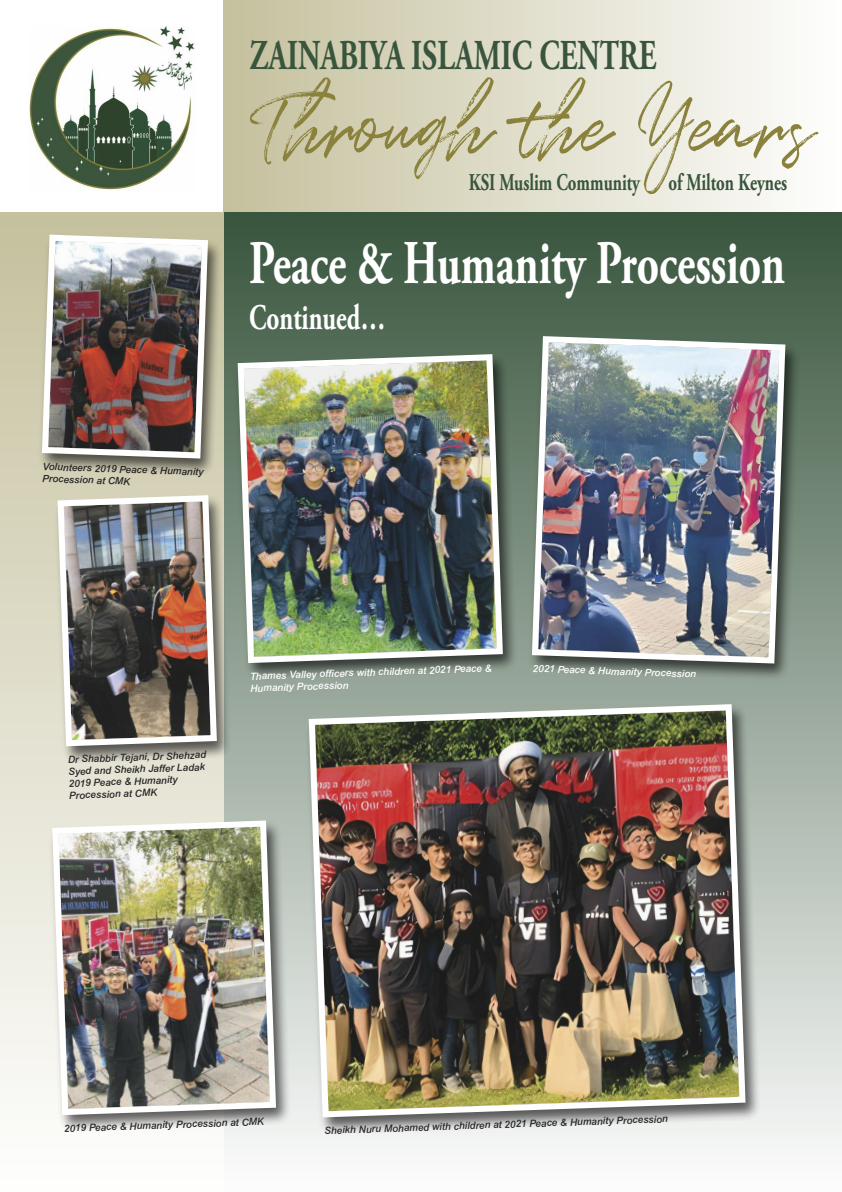
<style>
.page{position:relative;width:842px;height:1192px;background:#fff}
.page>*{position:absolute;margin:0;border:0;box-sizing:border-box;transform-origin:0 0}
.t1{font:103.3px "Quentin";color:#8a823c;scale:.7 1}
.t2{font:700 62px "Adobe Garamond Pro";color:#fff;scale:.7 1}
.t3{font:700 42.5px "Adobe Garamond Pro";color:#39553d;scale:.7 1}
.t4{font:700 36px "Adobe Garamond Pro";color:#fff;scale:.7 1}
.t5{font:700 24px "Adobe Garamond Pro";color:#39553d;scale:.7 1}
.t6{font:italic 500 10px/12px "Arial";color:#272526}
.t7{font:italic 500 10px/12px "Arial";color:#fff}
</style>
<div class="page">
<div style="left:223px;top:0;width:619px;height:213px;background:linear-gradient(to right,#c5c09d,#fefefd)"></div>
<div style="left:223px;top:213px;width:619px;height:979px;background:linear-gradient(to bottom,#38553d,#fcfdfd)"></div>
<div style="left:0;top:213px;width:223px;height:979px;background:linear-gradient(to bottom,#c5c09d,#fefefe)"></div>
<img style="left:29px;top:27px;width:166px;height:163px">
<img style="left:304px;top:700px;width:459px;height:435px">
<img style="left:306px;top:701px;width:443px;height:419px">
<img style="left:233px;top:350px;width:288px;height:331px">
<img style="left:235px;top:351px;width:271px;height:315px">
<img style="left:48px;top:816px;width:246px;height:317px">
<img style="left:49px;top:817px;width:230px;height:301px">
<img style="left:527px;top:332px;width:276px;height:350px">
<img style="left:529px;top:333px;width:259px;height:334px">
<img style="left:53px;top:491px;width:182px;height:273px">
<img style="left:54px;top:492px;width:166px;height:257px">
<img style="left:37px;top:230px;width:189px;height:246px">
<img style="left:39px;top:232px;width:172px;height:230px">
<h3 class="t3" style="left:250px;top:39px;width:582px">ZAINABIYA ISLAMIC CENTRE</h3>
<h1 class="t1" style="left:251px;top:59px;width:806px">Through the Years</h1>
<h3 class="t5" style="left:469px;top:173px;width:456px">KSI Muslim Community of Milton Keynes</h3>
<h2 class="t2" style="left:249px;top:239px;width:767px">Peace &amp; Humanity Procession</h2>
<h3 class="t4" style="left:249px;top:304px;width:196px">Continued…</h3>
<p class="t6" style="left:43px;top:461px;width:163px;rotate:2deg">Volunteers 2019 Peace &amp; Humanity<br>Procession at CMK</p>
<p class="t6" style="left:68px;top:754px;width:140px;rotate:-2deg">Dr Shabbir Tejani, Dr Shehzad<br>Syed and Sheikh Jaffer Ladak<br>2019 Peace &amp; Humanity<br>Procession at CMK</p>
<p class="t7" style="left:250px;top:671px;width:243px;rotate:-2deg">Thames Valley officers with children at 2021 Peace &amp;<br>Humanity Procession</p>
<p class="t7" style="left:533px;top:663px;width:165px;rotate:2deg">2021 Peace &amp; Humanity Procession</p>
<p class="t6" style="left:64px;top:1123px;width:201px;rotate:-2deg">2019 Peace &amp; Humanity Procession at CMK</p>
<p class="t6" style="left:324px;top:1125px;width:345px;rotate:-2deg">Sheikh Nuru Mohamed with children at 2021 Peace &amp; Humanity Procession</p>
</div>
